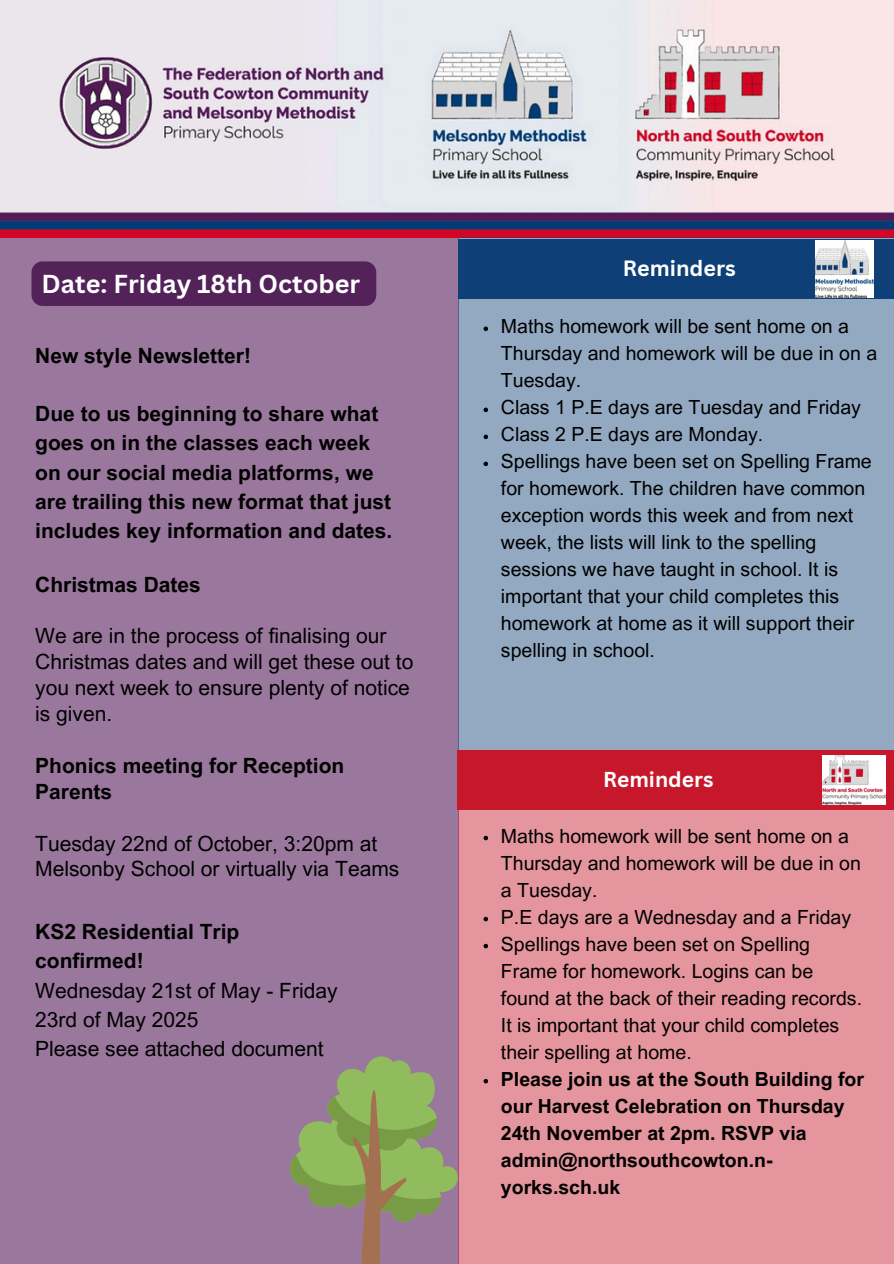
<style>
.page{position:relative;width:894px;height:1264px;background:#fff}
.page>*{position:absolute;margin:0;border:0;box-sizing:border-box;transform-origin:0 0}
.t1{font:700 25.2px "Canva Sans";color:#fff}
.t2{font:700 21.45px "Canva Sans";color:#fff}
.t3{font:700 21px/29.2px "Arial MT Pro";color:#000}
.t4{font:21px/25.8px "Arial MT Pro";color:#000}
.t5{font:700 21px "Canva Sans";color:#fff}
.t6{font:19.5px/27px "Arial MT Pro";color:#000}
.t7{font:700 19.5px/27px "Arial MT Pro";color:#000}
</style>
<div class="page">
<img style="left:0;top:0;width:893px;height:237px">
<div style="left:0;top:238px;width:458px;height:1025px;background:#9a789d"></div>
<div style="left:458px;top:238px;width:435px;height:512px;background:#93a9c2"></div>
<div style="left:458px;top:750px;width:435px;height:513px;background:#e4959d"></div>
<div style="left:458px;top:240px;width:435px;height:59px;background:#0e4077"></div>
<div style="left:456px;top:750px;width:437px;height:59px;background:#c6182a"></div>
<img style="left:822px;top:755px;width:63px;height:49px">
<img style="left:815px;top:241px;width:58px;height:56px">
<svg style="left:290px;top:1056px;width:168px;height:207px"></svg>
<div style="left:31px;top:261px;width:345px;height:45px;background:#532259;border-radius:11px"></div>
<svg style="left:483px;top:835px;width:5px;height:5px"></svg>
<svg style="left:483px;top:916px;width:5px;height:5px"></svg>
<svg style="left:483px;top:943px;width:5px;height:5px"></svg>
<svg style="left:483px;top:1078px;width:5px;height:5px"></svg>
<svg style="left:483px;top:326px;width:5px;height:5px"></svg>
<svg style="left:483px;top:407px;width:5px;height:5px"></svg>
<svg style="left:483px;top:434px;width:5px;height:5px"></svg>
<svg style="left:483px;top:461px;width:5px;height:5px"></svg>
<h2 class="t1" style="left:42px;top:266px;width:320px">Date: Friday 18th October</h2>
<p class="t3" style="left:35px;top:343px;width:217px">New style Newsletter!</p>
<p class="t3" style="left:35px;top:402px;width:358px">Due to us beginning to share what goes on in the classes each week on our social media platforms, we are trailing this new format that just includes key information and dates.</p>
<p class="t3" style="left:35px;top:572px;width:167px">Christmas Dates</p>
<p class="t4" style="left:35px;top:626px;width:379px">We are in the process of finalising our<br>Christmas dates and will get these out to you next week to ensure plenty of notice is given.</p>
<p class="t3" style="left:35px;top:755px;width:311px;line-height:25.8px">Phonics meeting for Reception<br>Parents</p>
<p class="t4" style="left:35px;top:833px;width:365px">Tuesday 22nd of October, 3:20pm at<br>Melsonby School or virtually via Teams</p>
<p class="t3" style="left:35px;top:919px;width:206px">KS2 Residential Trip confirmed!</p>
<p class="t4" style="left:35px;top:978px;width:304px;line-height:29.2px">Wednesday 21st of May - Friday<br>23rd of May 2025</p>
<h2 class="t4" style="left:35px;top:1038px;width:290px">Please see attached document</h2>
<h2 class="t2" style="left:622px;top:253px;width:114px">Reminders</h2>
<p class="t6" style="left:501px;top:315px;width:377px">Maths homework will be sent home on a<br>Thursday and homework will be due in on a<br>Tuesday.</p>
<p class="t6" style="left:501px;top:396px;width:361px">Class 1 P.E days are Tuesday and Friday</p>
<p class="t6" style="left:501px;top:423px;width:264px">Class 2 P.E days are Monday.</p>
<p class="t6" style="left:501px;top:450px;width:372px">Spellings have been set on Spelling Frame for homework. The children have common exception words this week and from next week, the lists will link to the spelling sessions we have taught in school. It is important that your child completes this homework at home as it will support their spelling in school.</p>
<h2 class="t5" style="left:603px;top:764px;width:112px">Reminders</h2>
<h1 class="t6" style="left:501px;top:824px;width:361px">Maths homework will be sent home on a<br>Thursday and homework will be due in on a Tuesday.</h1>
<p class="t6" style="left:501px;top:905px;width:351px">P.E days are a Wednesday and a Friday</p>
<p class="t6" style="left:501px;top:932px;width:362px">Spellings have been set on Spelling Frame for homework. Logins can be found at the back of their reading records.<br>It is important that your child completes their spelling at home.</p>
<p class="t7" style="left:501px;top:1067px;width:364px">Please join us at the South Building for our Harvest Celebration on Thursday<br>24th November at 2pm. RSVP via admin@northsouthcowton.n&shy;yorks.sch.uk</p>
</div>
